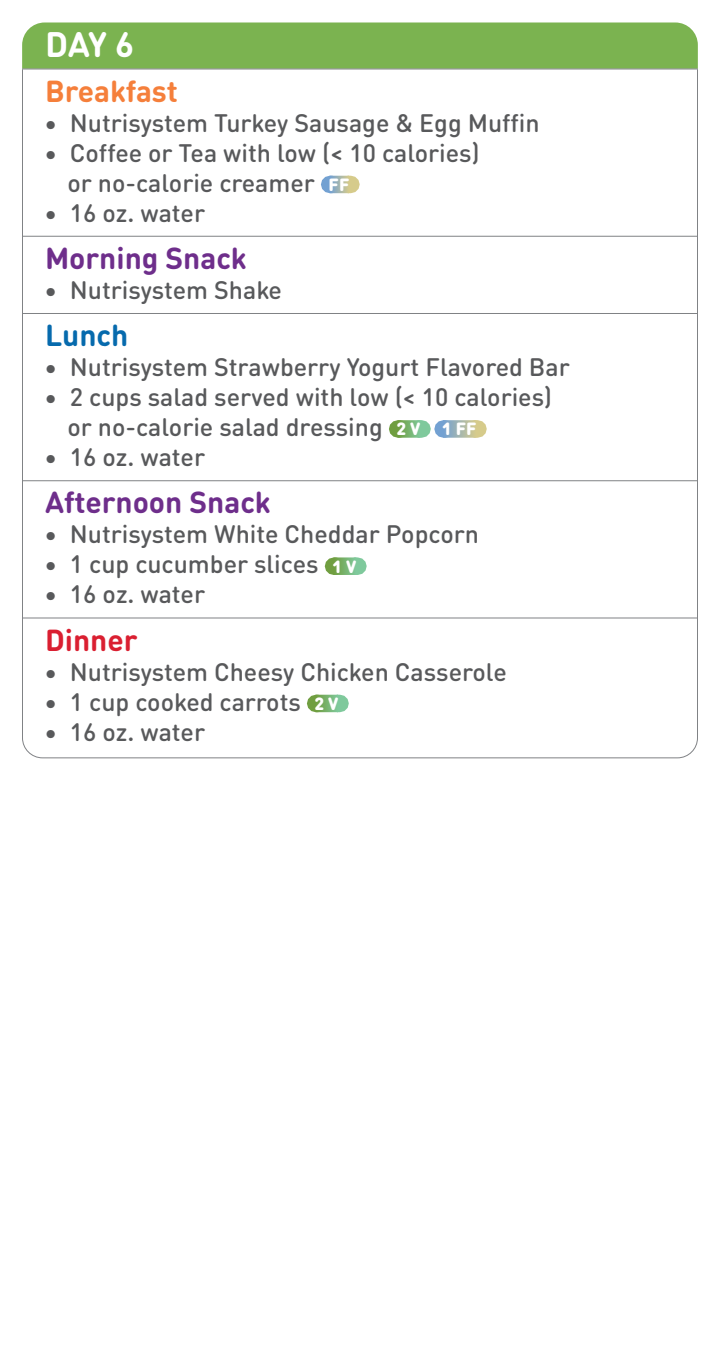
<style>
.page{position:relative;width:720px;height:1350px;background:#fff}
.page>*{position:absolute;margin:0;border:0;box-sizing:border-box;transform-origin:0 0}
.t1{font:700 35px "DIN Round OT";color:#fff}
.t2{font:700 30px "DIN Round OT";color:#6e2e8b}
.t3{font:700 30px "DIN Round OT";color:#f57f3b}
.t4{font:700 30px "DIN Round OT";color:#da1f31}
.t5{font:700 30px "DIN Round OT";color:#066aad}
.t6{font:500 25px/30px "DIN Round OT";color:#58595b}
.s1{font-weight:900;font-size:17.5px;color:#fff}
</style>
<div class="page">
<div style="left:22px;top:22px;width:676px;height:47px;background:#7bb350"></div>
<hr style="left:22px;top:69px;width:1px;height:40px;background:#808285">
<hr style="left:697px;top:69px;width:1px;height:40px;background:#808285">
<hr style="left:22px;top:69px;width:676px;height:1px;background:#808285">
<hr style="left:22px;top:102px;width:1px;height:137px;background:#808285">
<hr style="left:697px;top:102px;width:1px;height:137px;background:#808285">
<svg style="left:331px;top:176px;width:8px;height:17px"></svg>
<svg style="left:330px;top:176px;width:1px;height:17px"></svg>
<svg style="left:339px;top:176px;width:10px;height:17px"></svg>
<hr style="left:22px;top:237px;width:1px;height:39px;background:#808285">
<hr style="left:697px;top:237px;width:1px;height:39px;background:#808285">
<hr style="left:22px;top:236px;width:676px;height:1px;background:#808285">
<hr style="left:22px;top:269px;width:1px;height:47px;background:#808285">
<hr style="left:697px;top:269px;width:1px;height:47px;background:#808285">
<hr style="left:22px;top:314px;width:1px;height:39px;background:#808285">
<hr style="left:697px;top:314px;width:1px;height:39px;background:#808285">
<hr style="left:22px;top:313px;width:676px;height:1px;background:#808285">
<hr style="left:22px;top:346px;width:1px;height:137px;background:#808285">
<hr style="left:697px;top:346px;width:1px;height:137px;background:#808285">
<svg style="left:399px;top:420px;width:10px;height:18px"></svg>
<svg style="left:398px;top:420px;width:1px;height:18px"></svg>
<svg style="left:409px;top:420px;width:12px;height:18px"></svg>
<svg style="left:444px;top:420px;width:15px;height:18px"></svg>
<svg style="left:443px;top:420px;width:1px;height:18px"></svg>
<svg style="left:459px;top:420px;width:18px;height:18px"></svg>
<hr style="left:22px;top:481px;width:1px;height:40px;background:#808285">
<hr style="left:697px;top:481px;width:1px;height:40px;background:#808285">
<hr style="left:22px;top:480px;width:676px;height:1px;background:#808285">
<hr style="left:22px;top:513px;width:1px;height:108px;background:#808285">
<hr style="left:697px;top:513px;width:1px;height:108px;background:#808285">
<svg style="left:335px;top:557px;width:9px;height:18px"></svg>
<svg style="left:334px;top:557px;width:1px;height:18px"></svg>
<svg style="left:344px;top:557px;width:12px;height:18px"></svg>
<hr style="left:22px;top:618px;width:1px;height:40px;background:#808285">
<hr style="left:697px;top:618px;width:1px;height:40px;background:#808285">
<hr style="left:22px;top:618px;width:676px;height:1px;background:#808285">
<hr style="left:22px;top:651px;width:1px;height:77px;background:#808285">
<hr style="left:697px;top:651px;width:1px;height:77px;background:#808285">
<svg style="left:22px;top:695px;width:676px;height:63px"></svg>
<h1 class="t1" style="left:45px;top:21px;width:91px">DAY 6</h1>
<p class="t3" style="left:45px;top:71px;width:134px">Breakfast</p>
<p class="t6" style="left:44px;top:107px;width:497px">• Nutrisystem Turkey Sausage &amp; Egg Muffin</p>
<p class="t6" style="left:68px;top:137px;width:414px;text-indent:-23px">• Coffee or Tea with low (&lt; 10 calories) or no-calorie creamer <span class="s1">FF</span></p>
<p class="t6" style="left:44px;top:197px;width:162px">• 16 oz. water</p>
<p class="t2" style="left:45px;top:239px;width:203px">Morning Snack</p>
<p class="t6" style="left:44px;top:275px;width:239px">• Nutrisystem Shake</p>
<p class="t5" style="left:45px;top:316px;width:85px">Lunch</p>
<p class="t6" style="left:44px;top:352px;width:527px">• Nutrisystem Strawberry Yogurt Flavored Bar</p>
<p class="t6" style="left:67px;top:382px;width:486px;text-indent:-23px">• 2 cups salad served with low (&lt; 10 calories) or no-calorie salad dressing <span class="s1">2 V 1 FF</span></p>
<p class="t6" style="left:44px;top:442px;width:162px">• 16 oz. water</p>
<p class="t2" style="left:45px;top:483px;width:227px">Afternoon Snack</p>
<p class="t6" style="left:44px;top:519px;width:436px">• Nutrisystem White Cheddar Popcorn</p>
<p class="t6" style="left:44px;top:549px;width:314px">• 1 cup cucumber slices <span class="s1">1 V</span></p>
<p class="t6" style="left:44px;top:579px;width:162px">• 16 oz. water</p>
<p class="t4" style="left:45px;top:620px;width:94px">Dinner</p>
<p class="t6" style="left:44px;top:656px;width:464px">• Nutrisystem Cheesy Chicken Casserole</p>
<p class="t6" style="left:44px;top:686px;width:296px">• 1 cup cooked carrots <span class="s1">2 V</span></p>
<p class="t6" style="left:44px;top:716px;width:162px">• 16 oz. water</p>
</div>
